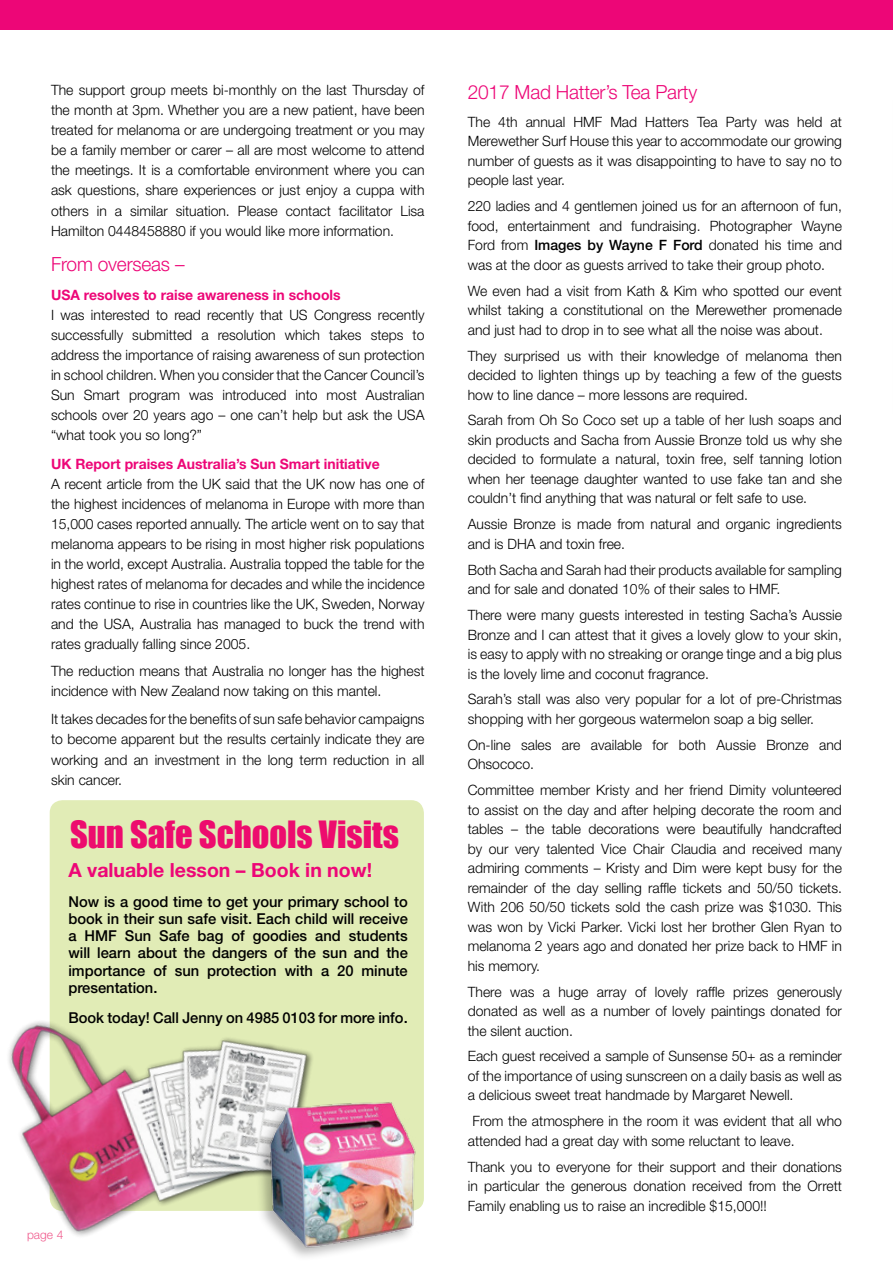
<style>
.page{position:relative;width:893px;height:1263px;background:#fff}
.page>*{position:absolute;margin:0;border:0;box-sizing:border-box;transform-origin:0 0}
.t1{font:34.5px "Impact";color:#ed0c6e}
.t2{font:300 19.5px "Helvetica Neue LT Std";letter-spacing:-.01em;color:#ed0677}
.t3{font:700 19.5px "Helvetica Neue LT Std";color:#ed0677}
.t4{font:500 15px/17.2px "Helvetica Neue LT Std";color:#000;text-align:justify}
.t5{font:300 14.25px/19.5px "Helvetica Neue LT Std";color:#000;text-align:justify}
.t6{font:700 14.25px "Helvetica Neue LT Std";color:#ed0677}
.t7{font:300 12px "Helvetica Neue LT Std";color:#f05b8d}
.s1{font-weight:500}
</style>
<div class="page">
<div style="left:0;top:0;width:893px;height:30px;background:#ed0677"></div>
<div style="left:50px;top:800px;width:374px;height:411px;background:#e1ecb6;border-radius:13px"></div>
<img style="left:8px;top:936px;width:305px;height:300px">
<img style="left:223px;top:1083px;width:201px;height:174px">
<p class="t5" style="left:51px;top:80px;width:375px;line-height:20.1px">The support group meets bi-monthly on the last Thursday of the month at 3pm. Whether you are a new patient, have been treated for melanoma or are undergoing treatment or you may be a family member or carer – all are most welcome to attend the meetings. It is a comfortable environment where you can ask questions, share experiences or just enjoy a cuppa with others in a similar situation. Please contact facilitator Lisa Hamilton 0448458880 if you would like more information.</p>
<h2 class="t2" style="left:51px;top:253px;width:135px">From overseas –</h2>
<p class="t6" style="left:51px;top:286px;width:291px">USA resolves to raise awareness in schools</p>
<p class="t5" style="left:51px;top:305px;width:375px;line-height:20.1px">I was interested to read recently that US Congress recently successfully submitted a resolution which takes steps to address the importance of raising awareness of sun protection in school children. When you consider that the Cancer Council’s Sun Smart program was introduced into most Australian schools over 20 years ago – one can’t help but ask the USA “what took you so long?”</p>
<p class="t6" style="left:51px;top:455px;width:330px">UK Report praises Australia’s Sun Smart initiative</p>
<p class="t5" style="left:51px;top:473px;width:375px;line-height:20.1px">A recent article from the UK said that the UK now has one of the highest incidences of melanoma in Europe with more than 15,000 cases reported annually. The article went on to say that melanoma appears to be rising in most higher risk populations in the world, except Australia. Australia topped the table for the highest rates of melanoma for decades and while the incidence rates continue to rise in countries like the UK, Sweden, Norway and the USA, Australia has managed to buck the trend with rates gradually falling since 2005.</p>
<p class="t5" style="left:51px;top:660px;width:375px;line-height:20.1px">The reduction means that Australia no longer has the highest incidence with New Zealand now taking on this mantel.</p>
<p class="t5" style="left:51px;top:709px;width:375px;line-height:20.1px">It takes decades for the benefits of sun safe behavior campaigns to become apparent but the results certainly indicate they are working and an investment in the long term reduction in all skin cancer.</p>
<h1 class="t1" style="left:70px;top:814px;width:330px">Sun Safe Schools Visits</h1>
<h2 class="t3" style="left:68px;top:857px;width:305px">A valuable lesson – Book in now!</h2>
<p class="t4" style="left:68px;top:892px;width:341px">Now is a good time to get your primary school to book in their sun safe visit. Each child will receive a HMF Sun Safe bag of goodies and students will learn about the dangers of the sun and the importance of sun protection with a 20 minute presentation.</p>
<p class="t4" style="left:68px;top:1009px;width:341px">Book today! Call Jenny on 4985 0103 for more info.</p>
<p class="t7" style="left:27px;top:1227px;width:38px">page 4</p>
<h2 class="t2" style="left:468px;top:80px;width:231px">2017 Mad Hatter’s Tea Party</h2>
<p class="t5" style="left:468px;top:112px;width:376px">The 4th annual HMF Mad Hatters Tea Party was held at Merewether Surf House this year to accommodate our growing number of guests as it was disappointing to have to say no to people last year.</p>
<p class="t5" style="left:468px;top:196px;width:376px">220 ladies and 4 gentlemen joined us for an afternoon of fun, food, entertainment and fundraising. Photographer Wayne Ford from <span class="s1">Images by Wayne F Ford</span> donated his time and was at the door as guests arrived to take their group photo.</p>
<p class="t5" style="left:468px;top:281px;width:376px">We even had a visit from Kath &amp; Kim who spotted our event whilst taking a constitutional on the Merewether promenade and just had to drop in to see what all the noise was about.</p>
<p class="t5" style="left:468px;top:345px;width:376px">They surprised us with their knowledge of melanoma then decided to lighten things up by teaching a few of the guests how to line dance – more lessons are required.</p>
<p class="t5" style="left:468px;top:410px;width:376px">Sarah from Oh So Coco set up a table of her lush soaps and skin products and Sacha from Aussie Bronze told us why she decided to formulate a natural, toxin free, self tanning lotion when her teenage daughter wanted to use fake tan and she couldn’t find anything that was natural or felt safe to use.</p>
<p class="t5" style="left:468px;top:514px;width:376px">Aussie Bronze is made from natural and organic ingredients and is DHA and toxin free.</p>
<p class="t5" style="left:468px;top:560px;width:376px">Both Sacha and Sarah had their products available for sampling and for sale and donated 10% of their sales to HMF.</p>
<p class="t5" style="left:468px;top:605px;width:376px">There were many guests interested in testing Sacha’s Aussie Bronze and I can attest that it gives a lovely glow to your skin, is easy to apply with no streaking or orange tinge and a big plus is the lovely lime and coconut fragrance.</p>
<p class="t5" style="left:468px;top:689px;width:376px">Sarah’s stall was also very popular for a lot of pre-Christmas shopping with her gorgeous watermelon soap a big seller.</p>
<p class="t5" style="left:468px;top:735px;width:376px">On-line sales are available for both Aussie Bronze and<br>Ohsococo.</p>
<p class="t5" style="left:468px;top:780px;width:376px">Committee member Kristy and her friend Dimity volunteered to assist on the day and after helping decorate the room and tables – the table decorations were beautifully handcrafted by our very talented Vice Chair Claudia and received many admiring comments – Kristy and Dim were kept busy for the remainder of the day selling raffle tickets and 50/50 tickets.<br>With 206 50/50 tickets sold the cash prize was $1030. This was won by Vicki Parker. Vicki lost her brother Glen Ryan to melanoma 2 years ago and donated her prize back to HMF in his memory.</p>
<p class="t5" style="left:468px;top:981px;width:376px">There was a huge array of lovely raffle prizes generously donated as well as a number of lovely paintings donated for the silent auction.</p>
<p class="t5" style="left:468px;top:1046px;width:376px">Each guest received a sample of Sunsense 50+ as a reminder of the importance of using sunscreen on a daily basis as well as a delicious sweet treat handmade by Margaret Newell.</p>
<p class="t5" style="left:468px;top:1111px;width:376px;text-indent:5px">From the atmosphere in the room it was evident that all who attended had a great day with some reluctant to leave.</p>
<p class="t5" style="left:468px;top:1156px;width:376px">Thank you to everyone for their support and their donations in particular the generous donation received from the Orrett Family enabling us to raise an incredible $15,000!!</p>
</div>
